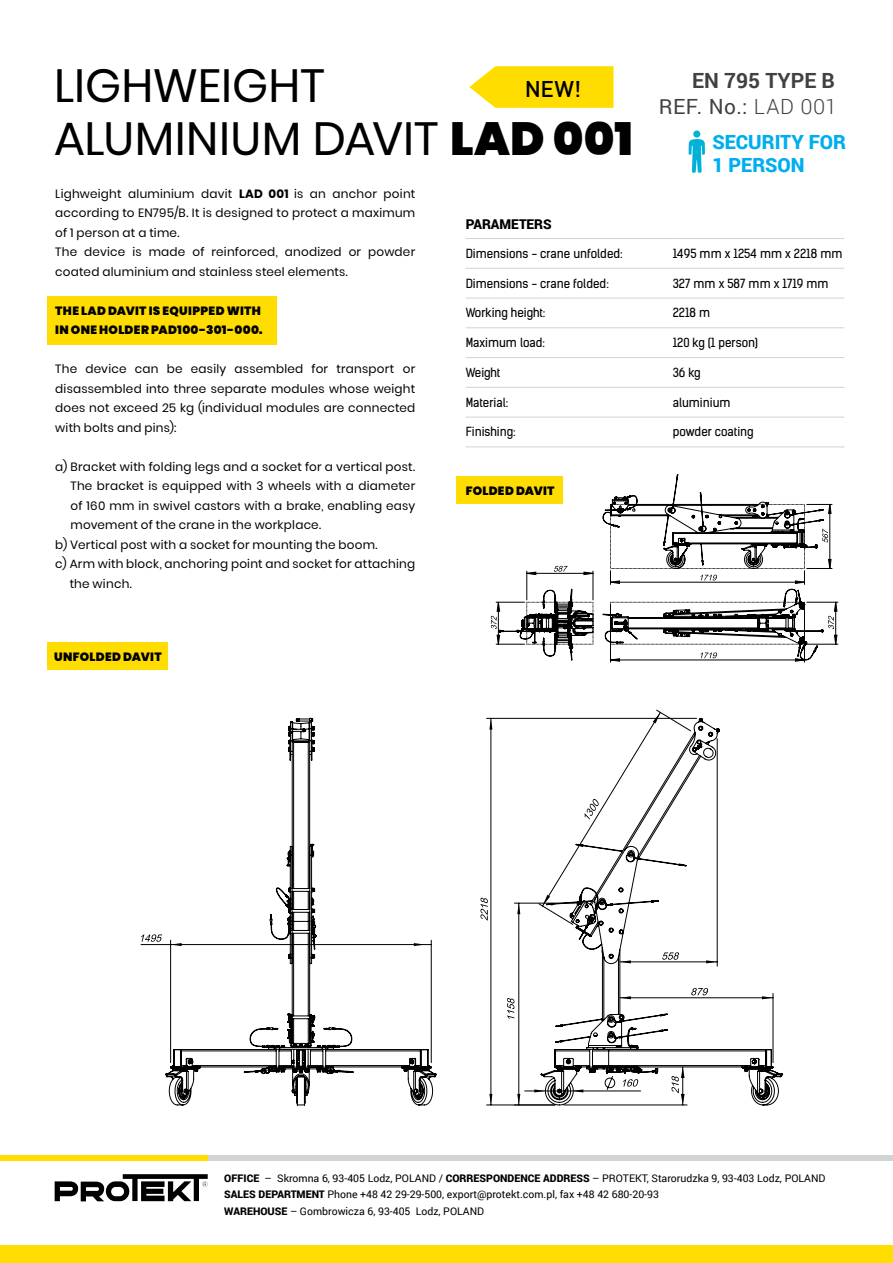
<style>
.page{position:relative;width:893px;height:1263px;background:#fff}
.page>*{position:absolute;margin:0;border:0;box-sizing:border-box;transform-origin:0 0}
.t1{font:46.5px/52.5px "Poppins";color:#000}
.t2{font:500 22.5px "DIN Pro";color:#000}
.t3{font:21px "Roboto";color:#414042}
.t4{font:700 21px "Roboto";color:#414042}
.t5{font:900 19.5px/23.4px "Roboto";color:#00aeef}
.t6{font:300 17.4px/19.4px "Roboto Condensed";color:#00b1d9}
.t7{font:900 13.5px "Roboto";color:#000}
.t8{font:12px/19.5px "Poppins";letter-spacing:.02em;color:#000}
.t9{font:12px "Kelson Sans";color:#000}
.t10{font:900 12px/19.5px "Poppins";letter-spacing:.02em;color:#000}
.t11{font:10.5px/16.5px "Roboto";color:#000}
.t12{font:900 10.5px "Roboto";color:#000}
.s1{font-weight:900}
.s2{font-weight:300}
.s3{font-weight:700}
</style>
<div class="page">
<svg style="left:141px;top:934px;width:21px;height:8px"></svg>
<hr style="left:141px;top:944px;width:30px;height:1px;background:#000">
<hr style="left:487px;top:1105px;width:68px;height:1px;background:#000">
<hr style="left:487px;top:718px;width:210px;height:1px;background:#000">
<hr style="left:514px;top:903px;width:61px;height:1px;background:#000">
<hr style="left:564px;top:1105px;width:123px;height:1px;background:#000">
<svg style="left:480px;top:718px;width:12px;height:387px"></svg>
<svg style="left:507px;top:903px;width:13px;height:202px"></svg>
<svg style="left:541px;top:718px;width:242px;height:387px"></svg>
<svg style="left:539px;top:710px;width:152px;height:215px"></svg>
<svg style="left:166px;top:718px;width:270px;height:387px"></svg>
<hr style="left:525px;top:1091px;width:116px;height:1px;background:#000">
<svg style="left:534px;top:1089px;width:11px;height:3px"></svg>
<svg style="left:572px;top:1089px;width:11px;height:3px"></svg>
<hr style="left:610px;top:604px;width:1px;height:58px;background:#000">
<hr style="left:804px;top:604px;width:1px;height:58px;background:#000">
<hr style="left:807px;top:602px;width:31px;height:1px;background:#000">
<hr style="left:807px;top:644px;width:31px;height:1px;background:#000">
<svg style="left:491px;top:474px;width:343px;height:187px"></svg>
<div style="left:48px;top:297px;width:229px;height:48px;background:#fd0"></div>
<svg style="left:469px;top:66px;width:144px;height:42px"></svg>
<div style="left:693px;top:131px;width:7px;height:7px;background:#00b1d9;border-radius:50%"></div>
<svg style="left:689px;top:139px;width:16px;height:34px"></svg>
<hr style="left:466px;top:238px;width:207px;height:1px;background:#d1d3d4">
<hr style="left:673px;top:238px;width:171px;height:1px;background:#d1d3d4">
<hr style="left:466px;top:268px;width:207px;height:1px;background:#d1d3d4">
<hr style="left:673px;top:268px;width:171px;height:1px;background:#d1d3d4">
<hr style="left:466px;top:298px;width:207px;height:1px;background:#d1d3d4">
<hr style="left:673px;top:298px;width:171px;height:1px;background:#d1d3d4">
<hr style="left:466px;top:328px;width:207px;height:1px;background:#d1d3d4">
<hr style="left:673px;top:328px;width:171px;height:1px;background:#d1d3d4">
<hr style="left:466px;top:357px;width:207px;height:1px;background:#d1d3d4">
<hr style="left:673px;top:357px;width:171px;height:1px;background:#d1d3d4">
<hr style="left:466px;top:387px;width:207px;height:1px;background:#d1d3d4">
<hr style="left:673px;top:387px;width:171px;height:1px;background:#d1d3d4">
<hr style="left:466px;top:417px;width:207px;height:1px;background:#d1d3d4">
<hr style="left:673px;top:417px;width:171px;height:1px;background:#d1d3d4">
<hr style="left:466px;top:447px;width:207px;height:1px;background:#d1d3d4">
<hr style="left:673px;top:447px;width:171px;height:1px;background:#d1d3d4">
<div style="left:48px;top:642px;width:120px;height:28px;background:#fd0"></div>
<div style="left:457px;top:476px;width:106px;height:28px;background:#fd0"></div>
<div style="left:203px;top:1155px;width:690px;height:6px;background:#d1d3d4"></div>
<div style="left:0;top:1155px;width:208px;height:6px;background:#fd0"></div>
<svg style="left:55px;top:1174px;width:153px;height:27px"></svg>
<div style="left:0;top:1245px;width:893px;height:18px;background:#fd0"></div>
<h1 class="t1" style="left:54px;top:60px;width:581px">Lighweight<br>Aluminium Davit <span class="s1">LAD 001</span></h1>
<h2 class="t2" style="left:525px;top:74px;width:58px">NEW!</h2>
<h3 class="t4" style="left:692px;top:66px;width:144px">EN 795 Type B</h3>
<h3 class="t3" style="left:659px;top:92px;width:179px">REF. No.: <span class="s2">LAD 001</span></h3>
<h3 class="t5" style="left:712px;top:129px;width:134px">SECURITY FOR<br>1 PER</h3>
<h3 class="t6" style="left:718px;top:132px;width:116px">ZABEZPIECZENIE<br>DLA <span class="s3">1 OSOBY</span></h3>
<h3 class="t5" style="left:765px;top:153px;width:41px">SON</h3>
<p class="t8" style="left:55px;top:184px;width:362px">Lighweight aluminium davit <span class="s3">LAD 001</span> is an anchor point according to EN795/B. It is designed to protect a maximum of 1 person at a time.<br>The device is made of reinforced, anodized or powder coated aluminium and stainless steel elements.</p>
<p class="t10" style="left:55px;top:301px;width:209px">THE LAD DAVIT IS EQUIPPED WITH<br>IN ONE HOLDER PAD100-301-000.</p>
<p class="t8" style="left:55px;top:359px;width:361px;text-align:justify">The device can be easily assembled for transport or disassembled into three separate modules whose weight does not exceed 25 kg (individual modules are connected with bolts and pins):</p>
<p class="t8" style="left:55px;top:457px;width:361px">a) Bracket with folding legs and a socket for a vertical post.</p>
<p class="t8" style="left:71px;top:476px;width:346px">The bracket is equipped with 3 wheels with a diameter</p>
<p class="t8" style="left:71px;top:496px;width:346px">of 160 mm in swivel castors with a brake, enabling easy</p>
<p class="t8" style="left:71px;top:515px;width:252px">movement of the crane in the workplace.</p>
<p class="t8" style="left:55px;top:535px;width:324px">b) Vertical post with a socket for mounting the boom.</p>
<p class="t8" style="left:55px;top:554px;width:361px">c) Arm with block, anchoring point and socket for attaching</p>
<p class="t8" style="left:70px;top:574px;width:64px">the winch.</p>
<p class="t10" style="left:54px;top:647px;width:109px">UNFOLDED DAVIT</p>
<p class="t7" style="left:466px;top:215px;width:87px">PARAMETERS</p>
<p class="t9" style="left:466px;top:246px;width:159px">Dimensions - crane unfolded:</p>
<p class="t9" style="left:673px;top:246px;width:171px">1495 mm x 1254 mm x 2218 mm</p>
<p class="t9" style="left:466px;top:276px;width:145px">Dimensions - crane folded:</p>
<p class="t9" style="left:673px;top:276px;width:157px">327 mm x 587 mm x 1719 mm</p>
<p class="t9" style="left:466px;top:306px;width:81px">Working height:</p>
<p class="t9" style="left:673px;top:306px;width:39px">2218 m</p>
<p class="t9" style="left:466px;top:335px;width:81px">Maximum load:</p>
<p class="t9" style="left:673px;top:335px;width:87px">120 kg (1 person)</p>
<p class="t9" style="left:466px;top:365px;width:36px">Weight</p>
<p class="t9" style="left:673px;top:365px;width:29px">36 kg</p>
<p class="t9" style="left:466px;top:395px;width:44px">Material:</p>
<p class="t9" style="left:673px;top:395px;width:59px">aluminium</p>
<p class="t9" style="left:466px;top:425px;width:51px">Finishing:</p>
<p class="t9" style="left:673px;top:425px;width:82px">powder coating</p>
<p class="t10" style="left:466px;top:481px;width:90px">FOLDED DAVIT</p>
<p class="t11" style="left:224px;top:1169px;width:603px;text-indent:255px"><span class="s1">SPONDENCE ADDRESS</span> – PROTEKT, Starorudzka 9, 93-403 Lodz, Polan d<br><span class="s1">SALES DEPARTMENT</span> Phone +48 42 29-29-500, export@protekt.com.pl, fax +48 42 680-20-93<br><span class="s1">WAREHOUS</span></p>
<p class="t12" style="left:224px;top:1170px;width:7px">OFFIC</p>
<p class="t11" style="left:253px;top:1169px;width:214px"><span class="s1">E</span> – Skromna 6, 93-405 Lodz, Polan d / <span class="s1">CORRE</span></p>
<p class="t11" style="left:281px;top:1202px;width:204px"><span class="s1">E</span> – Gombrowicza 6, 93-405 Lodz, Polan d</p>
</div>
